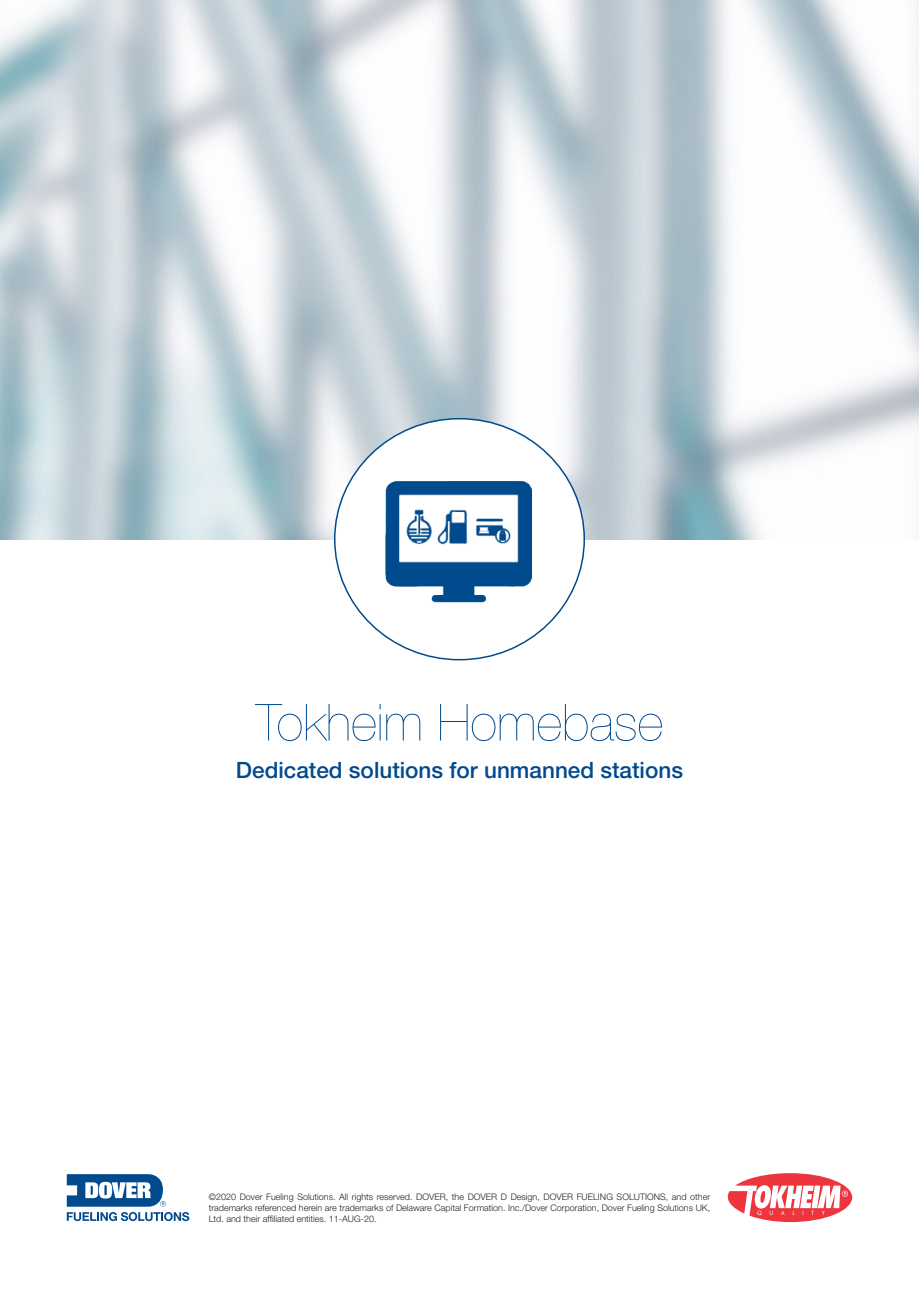
<style>
.page{position:relative;width:919px;height:1289px;background:#fff}
.page>*{position:absolute;margin:0;border:0;box-sizing:border-box;transform-origin:0 0}
.t1{font:200 51px "Helvetica Neue";color:#004a8d}
.t2{font:500 22.5px "Helvetica Neue LT Std";color:#004a8d}
.t3{font:300 9px/10.8px "Helvetica Neue LT Std";color:#231f20;text-align:justify}
</style>
<div class="page">
<img style="left:0;top:0;width:918px;height:539px">
<svg style="left:67px;top:1174px;width:122px;height:46px"></svg>
<svg style="left:727px;top:1173px;width:125px;height:48px"></svg>
<div style="left:335px;top:419px;width:249px;height:240px;background:#fff;border-radius:50%"></div>
<img style="left:385px;top:481px;width:148px;height:122px">
<p class="t1" style="left:256px;top:693px;width:409px">Tokheim Homebase</p>
<p class="t2" style="left:236px;top:756px;width:448px">Dedicated solutions for unmanned stations</p>
<p class="t3" style="left:209px;top:1191px;width:503px">©2020 Dover Fueling Solutions. All rights reserved. DOVER, the DOVER D Design, DOVER FUELING SOLUTIONS, and other trademarks referenced herein are trademarks of Delaware Capital Formation. Inc./Dover Corporation, Dover Fueling Solutions UK, Ltd. and their affiliated entities. 11-AUG-20.</p>
</div>
